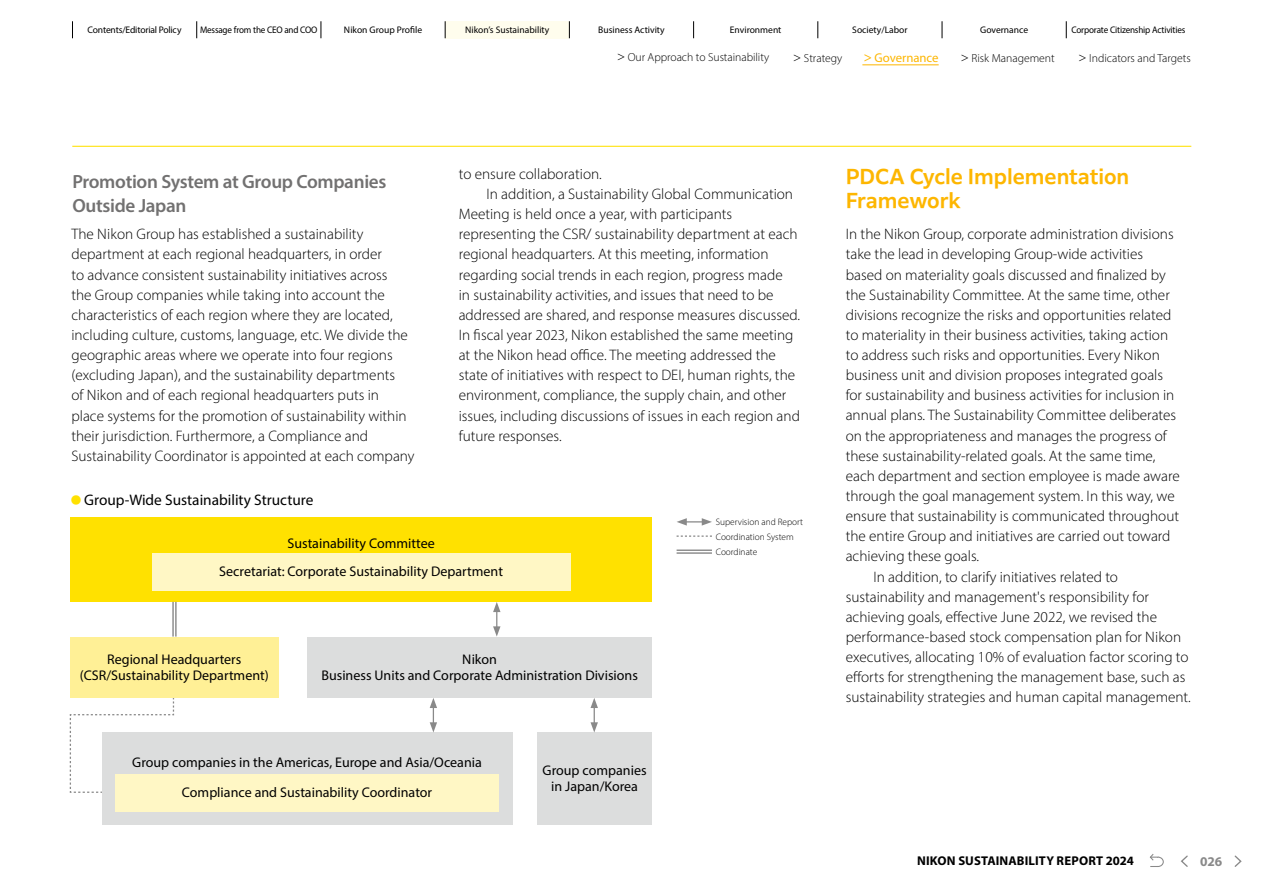
<style>
.page{position:relative;width:1263px;height:893px;background:#fff}
.page>*{position:absolute;margin:0;border:0;box-sizing:border-box;transform-origin:0 0}
.t1{font:600 19.2px/23.4px "Myriad Pro";letter-spacing:-.015em;color:#727171}
.t2{font:700 19.2px/24.5px "PUD Shin Go Pr 6 N De";letter-spacing:-.005em;color:#fdb600}
.t3{font:15.3px "Myriad Pro";color:#000}
.t4{font:300 15.15px/20.1px "Myriad Pro";color:#000}
.t5{font:14.1px/15.9px "Myriad Pro";color:#000;text-align:center}
.t6{font:700 13.35px "Myriad Pro";color:#898989}
.t7{font:700 12.75px "Myriad Pro";letter-spacing:.01em;color:#000}
.t8{font:12.75px "Myriad Pro";color:#fdb600}
.t9{font:300 11.7px "Myriad Pro";color:#000}
.t10{font:10.65px "PUD Shin Go Pr 6 N";color:#ffe100}
.t11{font:10.65px "PUD Shin Go Pr 6 N";color:#fdb600}
.t12{font:9.6px "Myriad Pro";letter-spacing:-.01em;color:#000}
.t13{font:9.6px "Myriad Pro";letter-spacing:-.01em;color:#000;scale:.95 1}
.t14{font:300 9.3px/14.9px "Myriad Pro";color:#000}
.s1{font-family:"PUD Shin Go Pr 6 N";font-size:10.65px}
.s2{font-family:"PUD Shin Go Pr 6 N";font-size:13.8px}
</style>
<div class="page">
<svg style="left:69px;top:698px;width:106px;height:95px"></svg>
<div style="left:70px;top:517px;width:582px;height:85px;background:#ffe100"></div>
<div style="left:102px;top:732px;width:410px;height:93px;background:#dcdddd"></div>
<div style="left:537px;top:732px;width:115px;height:93px;background:#dcdddd"></div>
<div style="left:70px;top:637px;width:208px;height:61px;background:#fff096"></div>
<div style="left:307px;top:637px;width:345px;height:61px;background:#dcdddd"></div>
<div style="left:152px;top:553px;width:418px;height:37px;background:#fff7c5"></div>
<div style="left:115px;top:774px;width:384px;height:37px;background:#fff7c5"></div>
<div style="left:445px;top:21px;width:124px;height:17px;background:#fffded"></div>
<hr style="left:72px;top:146px;width:1119px;height:1px;background:#ffe100">
<svg style="left:430px;top:698px;width:7px;height:34px"></svg>
<hr style="left:175px;top:602px;width:2px;height:35px;background:#898989">
<hr style="left:172px;top:602px;width:2px;height:35px;background:#898989">
<svg style="left:493px;top:602px;width:7px;height:35px"></svg>
<svg style="left:590px;top:698px;width:8px;height:34px"></svg>
<svg style="left:677px;top:518px;width:35px;height:8px"></svg>
<hr style="left:677px;top:552px;width:35px;height:2px;background:#898989">
<hr style="left:677px;top:549px;width:35px;height:2px;background:#898989">
<svg style="left:677px;top:535px;width:35px;height:2px"></svg>
<hr style="left:862px;top:65px;width:77px;height:1px;background:#fdb600">
<svg style="left:72px;top:21px;width:1px;height:17px"></svg>
<svg style="left:196px;top:21px;width:1px;height:17px"></svg>
<svg style="left:693px;top:21px;width:1px;height:17px"></svg>
<svg style="left:445px;top:21px;width:1px;height:17px"></svg>
<svg style="left:942px;top:21px;width:1px;height:17px"></svg>
<svg style="left:321px;top:21px;width:1px;height:17px"></svg>
<svg style="left:817px;top:21px;width:1px;height:17px"></svg>
<svg style="left:569px;top:21px;width:1px;height:17px"></svg>
<svg style="left:1066px;top:21px;width:1px;height:17px"></svg>
<svg style="left:1181px;top:855px;width:7px;height:12px"></svg>
<svg style="left:1234px;top:855px;width:8px;height:12px"></svg>
<svg style="left:1149px;top:854px;width:15px;height:13px"></svg>
<p class="t12" style="left:88px;top:24px;width:95px">Contents/Editorial Policy</p>
<p class="t13" style="left:200px;top:24px;width:125px">Message from the CEO and COO</p>
<p class="t12" style="left:344px;top:24px;width:80px">Nikon Group Profile</p>
<p class="t12" style="left:465px;top:24px;width:86px">Nikons’ Sustainability</p>
<p class="t12" style="left:598px;top:24px;width:68px">Business Activity</p>
<p class="t12" style="left:730px;top:24px;width:53px">Environment</p>
<p class="t12" style="left:852px;top:24px;width:57px">Society/Labor</p>
<p class="t12" style="left:980px;top:24px;width:50px">Governance</p>
<p class="t13" style="left:1071px;top:24px;width:121px">Corporate Citizenship Activities</p>
<p class="t9" style="left:616px;top:51px;width:155px"><span class="s1">＞</span>Our Approach to Sustainability</p>
<p class="t9" style="left:792px;top:51px;width:52px"><span class="s1">＞</span>Strategy</p>
<p class="t8" style="left:874px;top:50px;width:66px">Governance</p>
<p class="t11" style="left:862px;top:52px;width:12px">＞</p>
<p class="t9" style="left:959px;top:51px;width:97px"><span class="s1">＞</span>Risk Management</p>
<p class="t9" style="left:1077px;top:51px;width:115px"><span class="s1">＞</span>Indicators and Targets</p>
<p class="t4" style="left:459px;top:164px;width:343px">to ensure collaboration.<br><span class="s2">　　</span>In addition a, Sustainability Global Communication Meeting is held once a year, with participants representing the CSR/ sustainability department at each regional headquarters. At this meeting, information regarding social trends in each region, progress made<br>in sustainability activities, and issues that need to be addressed are shared, and response measures discussed.<br>In fiscal year 2023, Nikon established the same meeting at the Nikon head office. The meeting addressed the state of initiatives with respect to DEI, human rights, the environment, compliance, the supply chain, and other issues, including discussions of issues in each region and future responses.</p>
<p class="t2" style="left:846px;top:165px;width:285px">PDCA Cycle Implementation<br>Framework</p>
<p class="t1" style="left:72px;top:170px;width:316px">Promotion System at Group Companies<br>Outside Japan</p>
<p class="t4" style="left:846px;top:224px;width:347px">In the Nikon Group, corporate administration divisions take the lead in developing Group-wide activities<br>based on materiality goals discussed and finalized by<br>the Sustainability Committee. At the same time, other divisions recognize the risks and opportunities related<br>to materiality in their business activities, taking action<br>to address such risks and opportunities. Every Nikon business unit and division proposes integrated goals<br>for sustainability and business activities for inclusion in annual plans. The Sustainability Committee deliberates on the appropriateness and manages the progress of these sustainability-related goals. At the same time,<br>each department and section employee is made aware through the goal management system In. this way, we ensure that sustainability is communicated throughout the entire Group and initiatives are carried out toward achieving these goals.<br><span class="s2">　　</span>In addition to, clarify initiatives related to sustainability and management s' responsibility for achieving goals, effective June 2022, we revised the performance-based stock compensation plan for Nikon executives, allocating 10% of evaluation factor scoring to efforts for strengthening the management base, such as sustainability strategies and human capital management.</p>
<p class="t4" style="left:71px;top:224px;width:345px">The Nikon Group has established a sustainability department at each regional headquarters in, order<br>to advance consistent sustainability initiatives across<br>the Group companies while taking into account the characteristics of each region where they are located, including culture, customs, language, etc. We divide the geographic areas where we operate into four regions (excluding Japan ,) and the sustainability departments<br>of Nikon and of each regional headquarters puts in place systems for the promotion of sustainability within their jurisdiction. Furthermore a, Compliance and Sustainability Coordinator is appointed at each company</p>
<p class="t3" style="left:84px;top:490px;width:231px">Group-Wide Sustainability Structure</p>
<p class="t10" style="left:71px;top:494px;width:12px">●</p>
<p class="t14" style="left:716px;top:514px;width:89px">Supervision and Report<br>Coordination System<br>Coordinate</p>
<p class="t5" style="left:287px;top:535px;width:149px">Sustainability Committee</p>
<p class="t5" style="left:219px;top:563px;width:285px">Secretariat: Corporate Sustainability Department</p>
<p class="t5" style="left:80px;top:651px;width:190px">Regional Headquarters (CSR/Sustainability Department(</p>
<p class="t5" style="left:321px;top:651px;width:318px">Nikon<br>Business Units and Corporate Administration Divisions</p>
<p class="t5" style="left:132px;top:754px;width:351px">Group companies in the Americas, Europe and Asia/Oceania</p>
<p class="t5" style="left:182px;top:784px;width:252px">Compliance and Sustainability Coordinator</p>
<p class="t5" style="left:543px;top:762px;width:105px">Group companies</p>
<p class="t5" style="left:551px;top:778px;width:88px">in Japan/Korea</p>
<p class="t7" style="left:917px;top:852px;width:218px">NIKON SUSTAINABILITY REPORT 2024</p>
<p class="t6" style="left:1200px;top:852px;width:24px">026</p>
</div>
